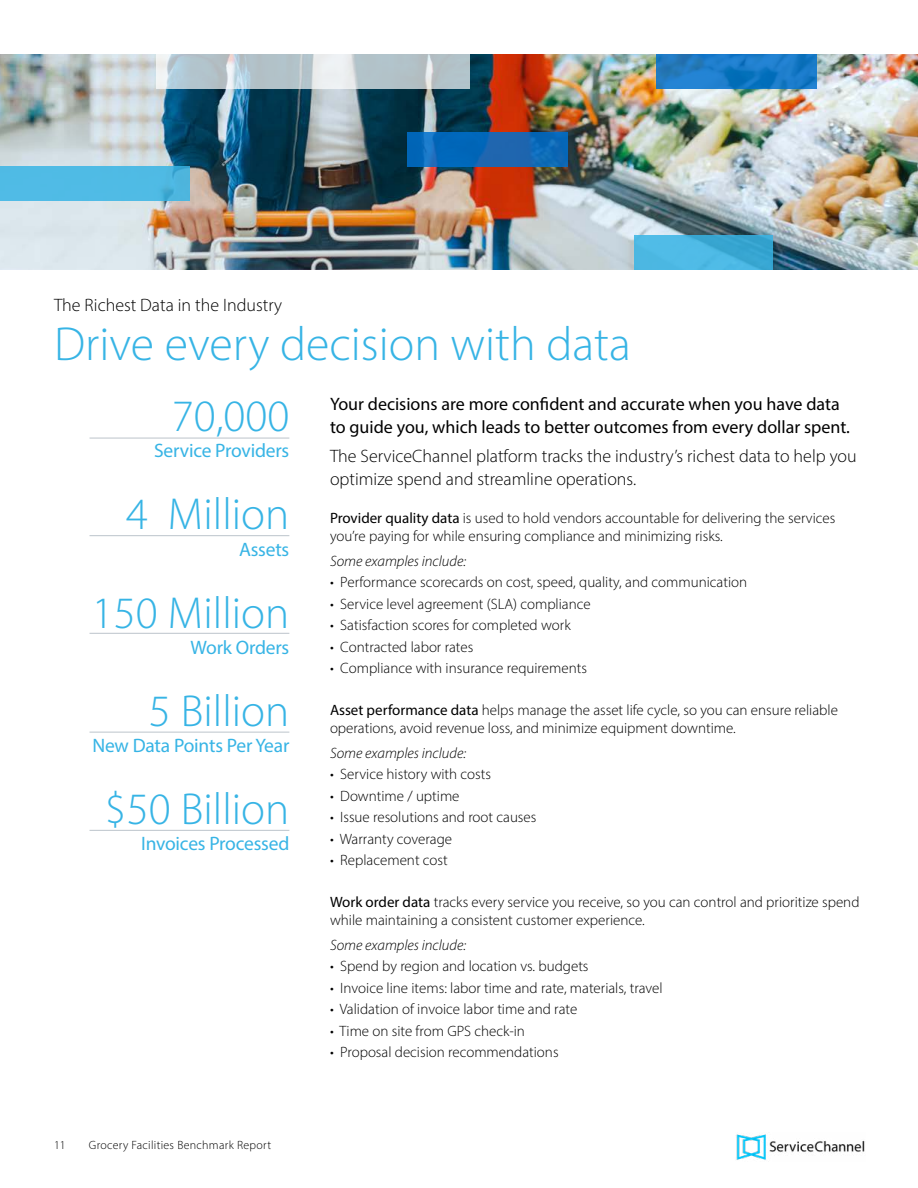
<style>
.page{position:relative;width:918px;height:1188px;background:#fff}
.page>*{position:absolute;margin:0;border:0;box-sizing:border-box;transform-origin:0 0}
.t1{font:300 48px "Myriad Pro";color:#37b4e5}
.t2{font:300 45px "Myriad Pro";color:#37b4e5}
.t3{font:19.5px "Myriad Pro";letter-spacing:-.01em;color:#37b4e5}
.t4{font:300 18px/22.5px "Myriad Pro";color:#000}
.t5{font:18px/22.5px "Myriad Pro";color:#000}
.t6{font:300 15px/18px "Myriad Pro";color:#000}
.t7{font:italic 300 15px "Myriad Pro";color:#000}
.t8{font:300 12px "Myriad Pro";letter-spacing:.025em;color:#000}
.s1{font-weight:400}
</style>
<div class="page">
<img style="left:736px;top:1134px;width:129px;height:26px">
<img style="left:0;top:54px;width:918px;height:216px">
<div style="left:0;top:166px;width:190px;height:35px;background:#4fbbe5"></div>
<svg style="left:407px;top:132px;width:161px;height:34px"></svg>
<svg style="left:656px;top:54px;width:160px;height:35px"></svg>
<svg style="left:156px;top:54px;width:313px;height:35px;fill:#b2c3ca"></svg>
<svg style="left:634px;top:235px;width:139px;height:35px;fill:#4bb7e2"></svg>
<hr style="left:90px;top:633px;width:199px;height:1px;background:#bcc4cb">
<hr style="left:90px;top:535px;width:199px;height:1px;background:#bcc4cb">
<hr style="left:90px;top:438px;width:199px;height:1px;background:#bcc4cb">
<hr style="left:90px;top:732px;width:199px;height:1px;background:#bcc4cb">
<hr style="left:90px;top:830px;width:199px;height:1px;background:#bcc4cb">
<p class="t4" style="left:54px;top:293px;width:230px">The Richest Data in the Industry</p>
<h1 class="t1" style="left:54px;top:315px;width:578px">Drive every decision with data</h1>
<h2 class="t2" style="left:172px;top:389px;width:119px">70,000</h2>
<h3 class="t3" style="left:154px;top:439px;width:137px">Service Providers</h3>
<h2 class="t2" style="left:126px;top:487px;width:165px">4 Million</h2>
<h3 class="t3" style="left:239px;top:537px;width:52px">Assets</h3>
<h2 class="t2" style="left:92px;top:586px;width:199px">150 Million</h2>
<h3 class="t3" style="left:191px;top:635px;width:100px">Work Orders</h3>
<h2 class="t2" style="left:149px;top:684px;width:142px">5 Billion</h2>
<h3 class="t3" style="left:92px;top:734px;width:198px">New Data Points Per Year</h3>
<h2 class="t2" style="left:105px;top:782px;width:186px">$50 Billion</h2>
<h3 class="t3" style="left:141px;top:832px;width:150px">Invoices Processed</h3>
<p class="t8" style="left:54px;top:1138px;width:13px">11</p>
<p class="t8" style="left:89px;top:1138px;width:184px">Grocery Facilities Benchmark Report</p>
<p class="t5" style="left:330px;top:393px;width:522px">Your decisions are more confident and accurate when you have data to guide you, which leads to better outcomes from every dollar spent.</p>
<p class="t4" style="left:330px;top:445px;width:528px">The ServiceChannel platform tracks the industry’s richest data to help you optimize spend and streamline operations.</p>
<p class="t6" style="left:330px;top:509px;width:507px"><span class="s1">Provider quality data</span> is used to hold vendors accountable for delivering the services you’re paying for while ensuring compliance and minimizing risks.</p>
<p class="t7" style="left:330px;top:552px;width:138px">Some examples include:</p>
<p class="t6" style="left:330px;top:573px;width:419px">• Performance scorecards on cost, speed, quality, and communication</p>
<p class="t6" style="left:330px;top:595px;width:262px">• Service level agreement (SLA) compliance</p>
<p class="t6" style="left:330px;top:616px;width:242px">• Satisfaction scores for completed work</p>
<p class="t6" style="left:330px;top:638px;width:145px">• Contracted labor rates</p>
<p class="t6" style="left:330px;top:659px;width:259px">• Compliance with insurance requirements</p>
<p class="t6" style="left:330px;top:701px;width:509px"><span class="s1">Asset performance data</span> helps manage the asset life cycle, so you can ensure reliable operations, avoid revenue loss, and minimize equipment downtime.</p>
<p class="t7" style="left:330px;top:744px;width:138px">Some examples include:</p>
<p class="t6" style="left:330px;top:765px;width:163px">• Service history with costs</p>
<p class="t6" style="left:330px;top:787px;width:131px">• Downtime / uptime</p>
<p class="t6" style="left:330px;top:808px;width:208px">• Issue resolutions and root causes</p>
<p class="t6" style="left:330px;top:830px;width:124px">• Warranty coverage</p>
<p class="t6" style="left:330px;top:851px;width:119px">• Replacement cost</p>
<p class="t6" style="left:330px;top:893px;width:531px"><span class="s1">Work order data</span> tracks every service you receive, so you can control and prioritize spend while maintaining a consistent customer experience.</p>
<p class="t7" style="left:330px;top:936px;width:138px">Some examples include:</p>
<p class="t6" style="left:330px;top:957px;width:260px">• Spend by region and location vs. budgets</p>
<p class="t6" style="left:330px;top:979px;width:334px">• Invoice line items: labor time and rate, materials, travel</p>
<p class="t6" style="left:330px;top:1000px;width:249px">• Validation of invoice labor time and rate</p>
<p class="t6" style="left:330px;top:1022px;width:197px">• Time on site from GPS check-in</p>
<p class="t6" style="left:330px;top:1043px;width:230px">• Proposal decision recommendations</p>
</div>
